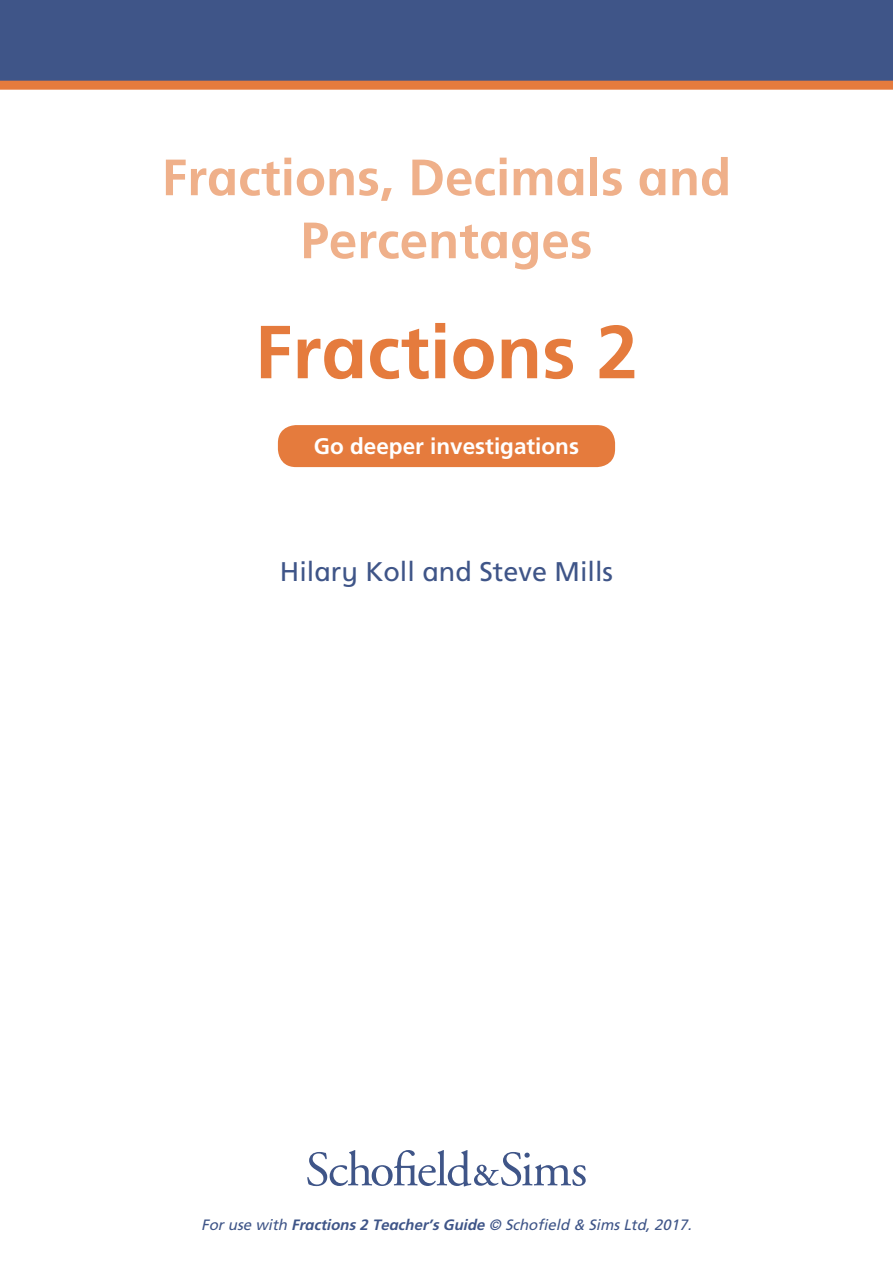
<style>
.page{position:relative;width:893px;height:1263px;background:#fff}
.page>*{position:absolute;margin:0;border:0;box-sizing:border-box;transform-origin:0 0}
.t1{font:700 75px "Frutiger Inf";color:#e57b3d}
.t2{font:700 51px/63px "Frutiger Inf";color:#efb08a;text-align:center}
.t3{font:27px "Frutiger Inf";color:#3f5588}
.t4{font:700 22.5px "Frutiger LT Std";color:#fff}
.t5{font:italic 15px "Frutiger Inf";color:#3f5588}
.s1{font-weight:700}
</style>
<div class="page">
<div style="left:0;top:0;width:893px;height:85px;background:#3f5588"></div>
<div style="left:0;top:81px;width:893px;height:9px;background:#e57b3d"></div>
<svg style="left:307px;top:1150px;width:279px;height:36px"></svg>
<div style="left:278px;top:425px;width:337px;height:42px;background:#e57b3d;border-radius:18px"></div>
<h2 class="t2" style="left:162px;top:146px;width:571px">Fractions, Decimals and<br>Percentages</h2>
<h1 class="t1" style="left:255px;top:308px;width:385px">Fractions 2</h1>
<h3 class="t4" style="left:314px;top:433px;width:267px">Go deeper investigations</h3>
<h3 class="t3" style="left:280px;top:556px;width:335px">Hilary Koll and Steve Mills</h3>
<p class="t5" style="left:201px;top:1215px;width:496px">Foruse with <span class="s1">Fractions2 Teacher’sGuide</span> © Schofield &amp; SimsLtd,2017.</p>
</div>
